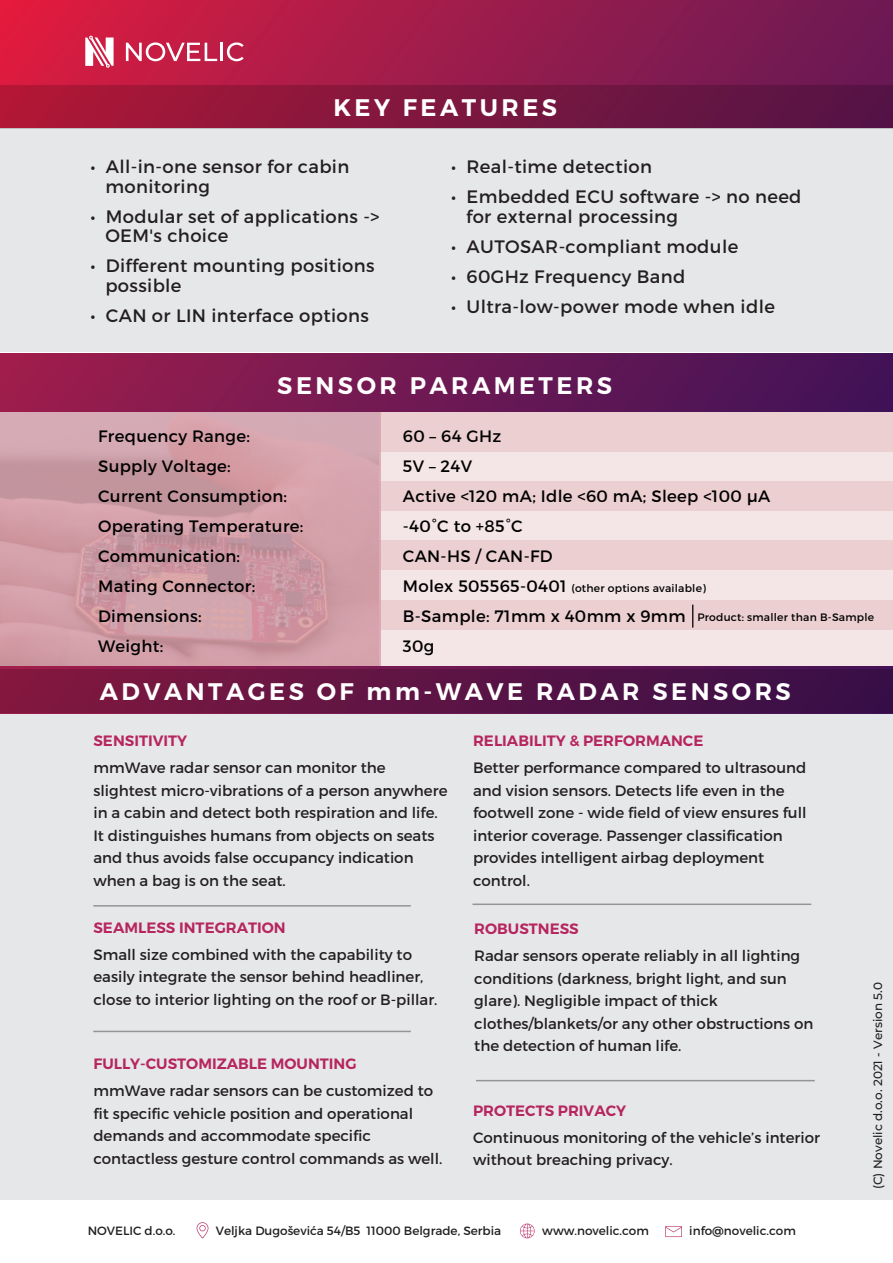
<style>
.page{position:relative;width:893px;height:1263px;background:#fff}
.page>*{position:absolute;margin:0;border:0;box-sizing:border-box;transform-origin:0 0}
.t1{font:600 24px "Montserrat";letter-spacing:.145em;color:#fff}
.t2{font:18px/30px "Montserrat";letter-spacing:.02em;color:#231f20}
.t3{font:16.5px/30px "Montserrat";letter-spacing:.02em;color:#000001}
.t4{font:15px/22.5px "Montserrat";color:#231f20}
.t5{font:600 15px "Montserrat";color:#b6255e}
.t6{font:12px "Montserrat";color:#211e1e}
.t7{font:500 12px "Montserrat";color:#201d1f}
.t8{font:10.8px "Montserrat";letter-spacing:.02em;color:#000001}
.s1{font-size:16.5px}
</style>
<div class="page">
<svg style="left:0;top:0;width:893px;height:85px;background:#9f1b4a"></svg>
<svg style="left:197px;top:1222px;width:11px;height:16px"></svg>
<svg style="left:665px;top:1226px;width:17px;height:11px"></svg>
<svg style="left:520px;top:1223px;width:15px;height:15px"></svg>
<div style="left:380px;top:401px;width:513px;height:50px;background:#eccfd0"></div>
<div style="left:380px;top:452px;width:513px;height:29px;background:#f4e5e6"></div>
<div style="left:380px;top:481px;width:513px;height:30px;background:#eccfd0"></div>
<div style="left:380px;top:511px;width:513px;height:29px;background:#f4e5e6"></div>
<div style="left:380px;top:540px;width:513px;height:30px;background:#eccfd0"></div>
<div style="left:380px;top:570px;width:513px;height:30px;background:#f4e5e6"></div>
<div style="left:380px;top:599px;width:513px;height:32px;background:#eccfd0"></div>
<div style="left:380px;top:631px;width:513px;height:37px;background:#f4e5e6"></div>
<svg style="left:0;top:412px;width:381px;height:255px;background:#cf9da6"></svg>
<div style="left:0;top:129px;width:893px;height:223px;background:#e6e7e9"></div>
<div style="left:0;top:711px;width:893px;height:489px;background:#e6e7e9"></div>
<div style="left:0;top:85px;width:893px;height:44px;background:linear-gradient(to right,#b01836,#501547)"></div>
<svg style="left:126px;top:42px;width:91px;height:19px"></svg>
<hr style="left:220px;top:43px;width:3px;height:18px;background:#fff">
<svg style="left:227px;top:42px;width:17px;height:19px"></svg>
<svg style="left:85px;top:35px;width:29px;height:33px"></svg>
<div style="left:0;top:667px;width:893px;height:46px;background:linear-gradient(to right,#85193f,#370f49)"></div>
<div style="left:0;top:670px;width:893px;height:43px;background:linear-gradient(to right,#83193f,#350f49)"></div>
<hr style="left:472px;top:903px;width:339px;height:2px;background:#939598">
<hr style="left:476px;top:1080px;width:339px;height:1px;background:#939598">
<hr style="left:93px;top:905px;width:318px;height:1px;background:#939598">
<hr style="left:93px;top:1031px;width:318px;height:1px;background:#939598">
<div style="left:0;top:354px;width:893px;height:58px;background:linear-gradient(to right,#9e1e4d,#3f1358)"></div>
<svg style="left:692px;top:605px;width:1px;height:23px"></svg>
<h1 class="t1" style="left:333px;top:92px;width:225px">KEY FEATURES</h1>
<p class="t2" style="left:105px;top:157px;width:245px;line-height:19.5px;text-indent:-15px">∙ All-in-one sensor for cabin monitoring</p>
<p class="t2" style="left:105px;top:206px;width:275px;line-height:19.5px;text-indent:-15px">∙ Modular set of applications -&gt;<br>OEM's choice</p>
<p class="t2" style="left:105px;top:256px;width:271px;line-height:19.5px;text-indent:-15px">∙ Different mounting positions possible</p>
<p class="t2" style="left:90px;top:300px;width:280px">∙ CAN or LIN interface options</p>
<p class="t2" style="left:451px;top:152px;width:352px">∙ Real-time detection<br>∙ Embedded ECU software -&gt; no need</p>
<p class="t2" style="left:451px;top:201px;width:325px;text-indent:15px">for external processing<br>∙ AUTOSAR-compliant module<br>∙ 60GHz Frequency Band<br>∙ Ultra-low-power mode when idle</p>
<h1 class="t1" style="left:277px;top:370px;width:336px">SENSOR PARAMETERS</h1>
<p class="t3" style="left:98px;top:421px;width:207px">Frequency Range:<br>Supply Voltage:<br>Current Consumption:<br>Operating Temperature:<br>Communication:<br>Mating Connector:<br>Dimensions:<br>Weight:</p>
<p class="t3" style="left:403px;top:421px;width:369px">60 – 64 GHz<br>5V – 24V<br>Active &lt;120 mA; Idle &lt;60 mA; Sleep &lt;100 µA -40°C to +85°C<br>CAN-HS / CAN-FD</p>
<p class="t8" style="left:403px;top:581px;width:305px"><span class="s1">Molex 505565-0401</span> (other options available)</p>
<p class="t3" style="left:403px;top:601px;width:284px">B-Sample: 71mm x 40mm x 9mm<br>30g</p>
<p class="t8" style="left:697px;top:610px;width:178px">Product: smaller than B-Sample</p>
<h1 class="t1" style="left:100px;top:676px;width:692px">ADVANTAGES OF mm-WAVE RADAR SENSORS</h1>
<p class="t5" style="left:93px;top:731px;width:95px">SENSITIVITY</p>
<p class="t4" style="left:93px;top:756px;width:356px">mmWave radar sensor can monitor the slightest micro-vibrations of a person anywhere in a cabin and detect both respiration and life.<br>It distinguishes humans from objects on seats and thus avoids false occupancy indication when a bag is on the seat.</p>
<p class="t5" style="left:473px;top:731px;width:232px">RELIABILITY &amp; PERFORMANCE</p>
<p class="t4" style="left:473px;top:756px;width:335px">Better performance compared to ultrasound and vision sensors. Detects life even in the footwell zone - wide field of view ensures full interior coverage. Passenger classification provides intelligent airbag deployment control.</p>
<p class="t5" style="left:93px;top:918px;width:194px">SEAMLESS INTEGRATION</p>
<p class="t4" style="left:93px;top:943px;width:346px">Small size combined with the capability to easily integrate the sensor behind headliner, close to interior lighting on the roof or B-pillar.</p>
<p class="t5" style="left:93px;top:1055px;width:265px">FULLY-CUSTOMIZABLE MOUNTING</p>
<p class="t4" style="left:93px;top:1080px;width:350px">mmWave radar sensors can be customized to fit specific vehicle position and operational demands and accommodate specific contactless gesture control commands as well.</p>
<p class="t5" style="left:474px;top:919px;width:106px">ROBUSTNESS</p>
<p class="t4" style="left:474px;top:944px;width:341px">Radar sensors operate reliably in all lighting conditions (darkness, bright light, and sun glare). Negligible impact of thick clothes/blankets/or any other obstructions on the detection of human life.</p>
<p class="t5" style="left:473px;top:1101px;width:154px">PROTECTS PRIVACY</p>
<p class="t4" style="left:473px;top:1126px;width:348px">Continuous monitoring of the vehicle’s interior without breaching privacy.</p>
<p class="t6" style="left:88px;top:1224px;width:89px">NOVELIC d.o.o.</p>
<p class="t6" style="left:216px;top:1224px;width:287px">Veljka Dugoševića 54/B5 11000 Belgrade, Serbia</p>
<p class="t6" style="left:542px;top:1224px;width:108px">www.novelic.com</p>
<p class="t6" style="left:689px;top:1224px;width:108px">info@novelic.com</p>
<p class="t7" style="left:869px;top:1189px;width:209px;rotate:-90deg">(C) Novelic d.o.o. 2021 - Version 5.0</p>
</div>
